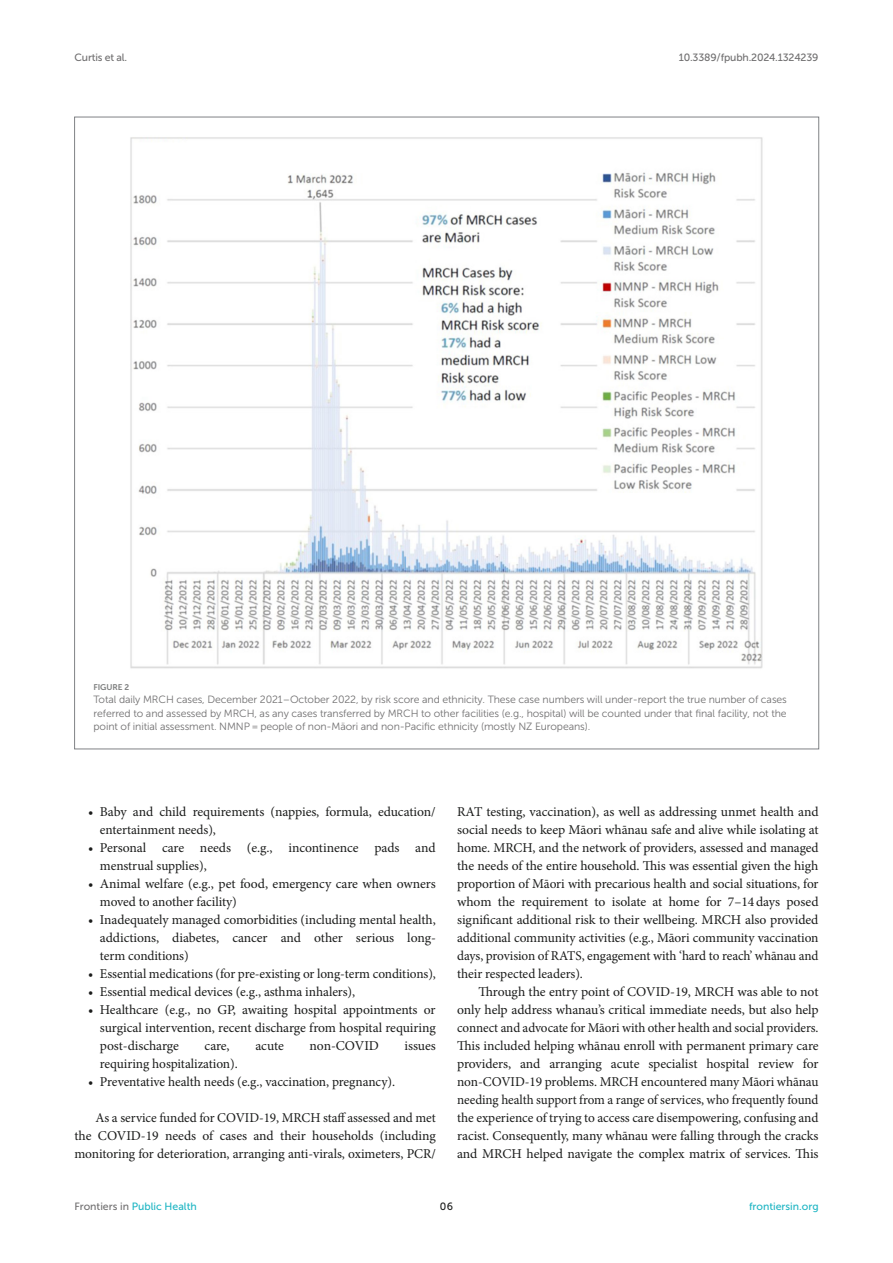
<style>
.page{position:relative;width:893px;height:1263px;background:#fff}
.page>*{position:absolute;margin:0;border:0;box-sizing:border-box;transform-origin:0 0}
.TEXT{font:13.5px/18px "Minion Pro";letter-spacing:-.005em;color:#1b1c1b;text-align:justify}
.BL_MID{font:13.5px/18px "Minion Pro";letter-spacing:-.005em;color:#1b1c1b}
.BL_BLW{font:13.5px "Minion Pro";letter-spacing:-.005em;color:#1b1c1b}
.FIG_LEG{font:10.5px/13.5px "Museo Sans 300";letter-spacing:-.01em;color:#706f70;text-align:justify}
.t1{font:10.5px "Museo Sans 500";color:#1db5c3}
.t2{font:10.5px "Museo Sans 500";letter-spacing:-.015em;color:#706f70}
.t3{font:10.5px "Museo Sans 500";color:#1b1c1b}
.FIG_HD{font:8.25px "Museo Sans 700";letter-spacing:-.01em;color:#7e7f7f}
.s1{color:#706f70}
</style>
<div class="page">
<img style="left:130px;top:137px;width:633px;height:532px">
<p class="t2" style="left:74px;top:51px;width:54px">Curtis et al.</p>
<p class="t2" style="left:679px;top:51px;width:141px">10.3389/fpubh.2024.1324239</p>
<p class="FIG_HD" style="left:94px;top:682px;width:37px">FIGURE 2</p>
<p class="FIG_LEG" style="left:94px;top:693px;width:695px">Total daily MRCH cases, December 2021–October 2022, by risk score and ethnicity. These case numbers will under-report the true number of cases referred to and assessed by MRCH, as any cases transferred by MRCH to other facilities (e.g., hospital) will be counted under that final facility, not the point of initial assessment. NMNP = people of non-Mäori and non-Pacific ethnicity (mostly NZ Europeans).</p>
<p class="BL_MID" style="left:100px;top:803px;width:337px;text-indent:-12px">• Baby and child requirements (nappies, formula, education/ entertainment needs),</p>
<p class="BL_MID" style="left:100px;top:839px;width:337px;text-indent:-12px">• Personal care needs (e.g., incontinence pads and menstrual supplies),</p>
<p class="BL_MID" style="left:100px;top:875px;width:337px;text-indent:-12px">• Animal welfare (e.g., pet food, emergency care when owners moved to another facility)</p>
<p class="BL_MID" style="left:100px;top:911px;width:337px;text-align:justify;text-indent:-12px">• Inadequately managed comorbidities (including mental health, addictions, diabetes, cancer and other serious long&shy;term conditions)</p>
<p class="BL_MID" style="left:88px;top:965px;width:349px">• Essential medications (for pre-existing or long-term conditions),</p>
<p class="BL_MID" style="left:88px;top:983px;width:269px">• Essential medical devices (e.g., asthma inhalers),</p>
<p class="BL_MID" style="left:100px;top:1001px;width:337px;text-align:justify;text-indent:-12px">• Healthcare (e.g., no GP, awaiting hospital appointments or surgical intervention, recent discharge from hospital requiring post-discharge</p>
<p class="BL_MID" style="left:205px;top:1037px;width:27px">care,</p>
<p class="BL_MID" style="left:255px;top:1037px;width:30px">acute</p>
<p class="BL_MID" style="left:310px;top:1037px;width:71px">non-COVID</p>
<p class="BL_MID" style="left:405px;top:1037px;width:33px">issues</p>
<p class="BL_MID" style="left:100px;top:1055px;width:139px">requiring hospitalization).</p>
<p class="BL_BLW" style="left:88px;top:1073px;width:309px">• Preventative health needs (e.g., vaccination, pregnancy).</p>
<p class="TEXT" style="left:74px;top:1109px;width:363px;text-indent:21px">As a service funded for COVID-19, MRCH staff assessed and met the COVID-19 needs of cases and their households (including monitoring for deterioration, arranging anti-virals, oximeters, PCR/</p>
<p class="TEXT" style="left:457px;top:803px;width:363px">RAT testing, vaccination), as well as addressing unmet health and social needs to keep Māori whānau safe and alive while isolating at home. MRCH, and the network of providers, assessed and managed the needs of the entire household. This was essential given the high proportion of Māori with precarious health and social situations, for whom the requirement to isolate at home for 7–14days posed significant additional risk to their wellbeing. MRCH also provided additional community activities (e.g., Māori community vaccination days, provision of RATS, engagement with ‘hard to reach’ whānau and their respected leaders).</p>
<p class="TEXT" style="left:457px;top:983px;width:363px;text-indent:21px">Through the entry point of COVID-19, MRCH was able to not only help address whanau’s critical immediate needs, but also help connect and advocate for Māori with other health and social providers.<br>This included helping whānau enroll with permanent primary care providers, and arranging acute specialist hospital review for non-COVID-19 problems. MRCH encountered many Māori whānau needing health support from a range of services, who frequently found the experience of trying to access care disempowering, confusing and racist. Consequently, many whānau were falling through the cracks and MRCH helped navigate the complex matrix of services. This</p>
<p class="t1" style="left:74px;top:1200px;width:124px"><span class="s1">Frontiers in</span> Public Health</p>
<p class="t3" style="left:440px;top:1200px;width:15px">06</p>
<p class="t1" style="left:749px;top:1200px;width:71px">frontiersin.org</p>
</div>
